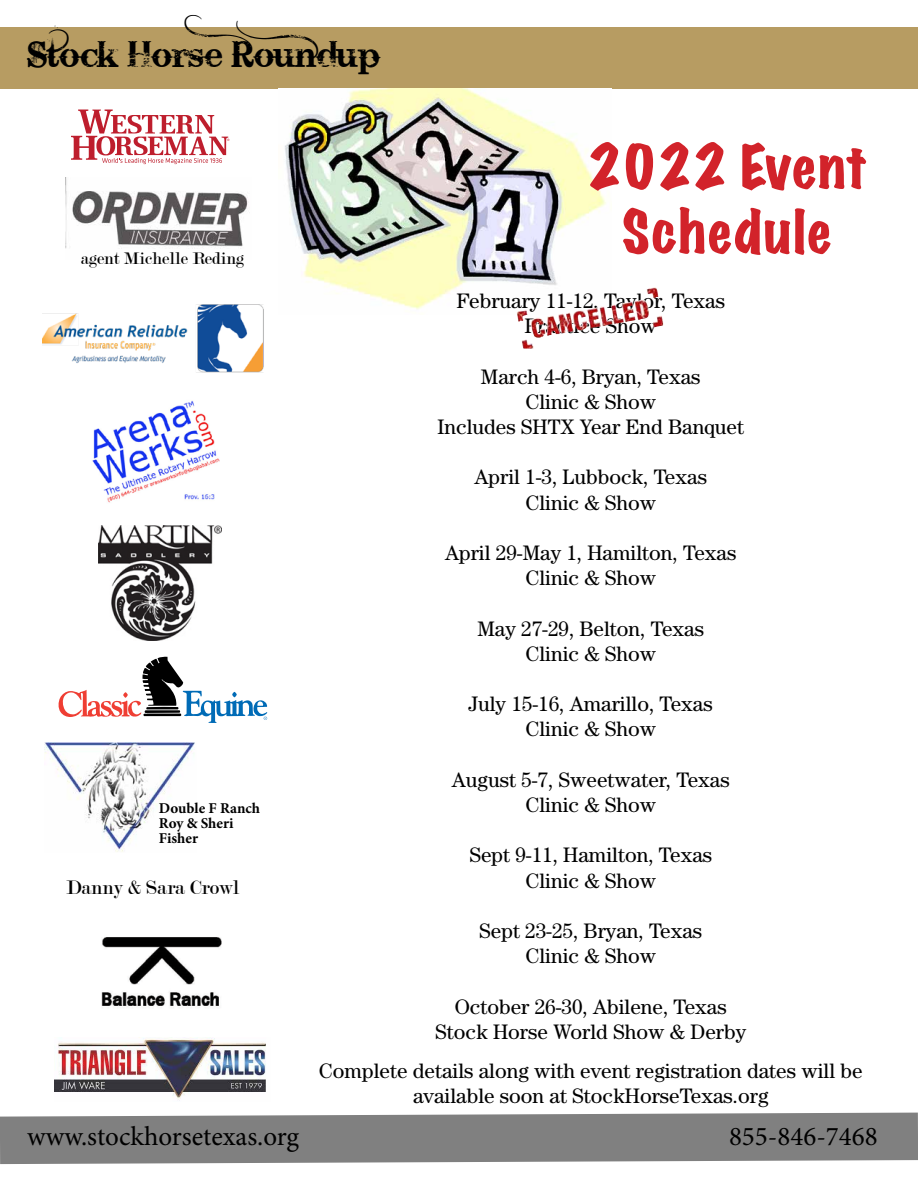
<style>
.page{position:relative;width:918px;height:1188px;background:#fff}
.page>*{position:absolute;margin:0;border:0;box-sizing:border-box;transform-origin:0 0}
.t1{font:expanded 54px/64.8px "Marker Felt";letter-spacing:.025em;color:#d2232a;text-align:center}
.t2{font:36px "Bleeding Cowboys";color:#000}
.t3{font:27px "Minion Pro";color:#000}
.t4{font:21px/25.2px "Century";color:#000;text-align:center}
.t5{font:21px "Modern";color:#000}
.t6{font:18px "Modern";color:#000}
.t7{font:700 15px/15px "Minion Pro";letter-spacing:-.005em;color:#000}
</style>
<div class="page">
<div style="left:0;top:27px;width:918px;height:62px;background:#b79c62"></div>
<svg style="left:0;top:1113px;width:918px;height:51px;background:#888"></svg>
<img style="left:45px;top:742px;width:150px;height:110px">
<svg style="left:58px;top:657px;width:209px;height:66px"></svg>
<svg style="left:72px;top:110px;width:157px;height:54px"></svg>
<img style="left:92px;top:401px;width:128px;height:102px">
<img style="left:101px;top:937px;width:121px;height:71px">
<img style="left:54px;top:1037px;width:212px;height:62px">
<img style="left:42px;top:304px;width:222px;height:69px">
<img style="left:66px;top:177px;width:183px;height:72px">
<img style="left:285px;top:89px;width:321px;height:220px">
<img style="left:517px;top:287px;width:142px;height:44px">
<img style="left:98px;top:526px;width:124px;height:114px">
<h2 class="t2" style="left:27px;top:33px;width:354px">Stock Horse Roundup</h2>
<p class="t6" style="left:81px;top:249px;width:165px">agent Michelle Reding</p>
<h1 class="t1" style="left:587px;top:134px;width:282px">2022 Event<br>Schedule</h1>
<p class="t7" style="left:159px;top:800px;width:103px">Double F Ranch<br>Roy &amp; Sheri<br>Fisher</p>
<p class="t5" style="left:66px;top:877px;width:175px">Danny &amp; Sara Crowl</p>
<p class="t4" style="left:456px;top:288px;width:270px">February 11-12, Taylor, Texas<br>Practice Show</p>
<p class="t4" style="left:438px;top:363px;width:308px">March 4-6, Bryan, Texas<br>Clinic &amp; Show<br>Includes SHTX Year End Banquet</p>
<p class="t4" style="left:475px;top:464px;width:234px">April 1-3, Lubbock, Texas<br>Clinic &amp; Show</p>
<p class="t4" style="left:445px;top:540px;width:293px">April 29-May 1, Hamilton, Texas<br>Clinic &amp; Show</p>
<p class="t4" style="left:477px;top:615px;width:228px">May 27-29, Belton, Texas<br>Clinic &amp; Show</p>
<p class="t4" style="left:469px;top:691px;width:246px">July 15-16, Amarillo, Texas<br>Clinic &amp; Show</p>
<p class="t4" style="left:452px;top:767px;width:279px">August 5-7, Sweetwater, Texas<br>Clinic &amp; Show</p>
<p class="t4" style="left:469px;top:842px;width:244px">Sept 9-11, Hamilton, Texas<br>Clinic &amp; Show</p>
<p class="t4" style="left:479px;top:918px;width:225px">Sept 23-25, Bryan, Texas<br>Clinic &amp; Show</p>
<p class="t4" style="left:435px;top:993px;width:313px">October 26-30, Abilene, Texas<br>Stock Horse World Show &amp; Derby</p>
<p class="t4" style="left:319px;top:1057px;width:545px">Complete details along with event registration dates will be available soon at StockHorseTexas.org</p>
<p class="t3" style="left:27px;top:1118px;width:274px">www.stockhorsetexas.org</p>
<p class="t3" style="left:729px;top:1118px;width:150px">855-846-7468</p>
</div>
